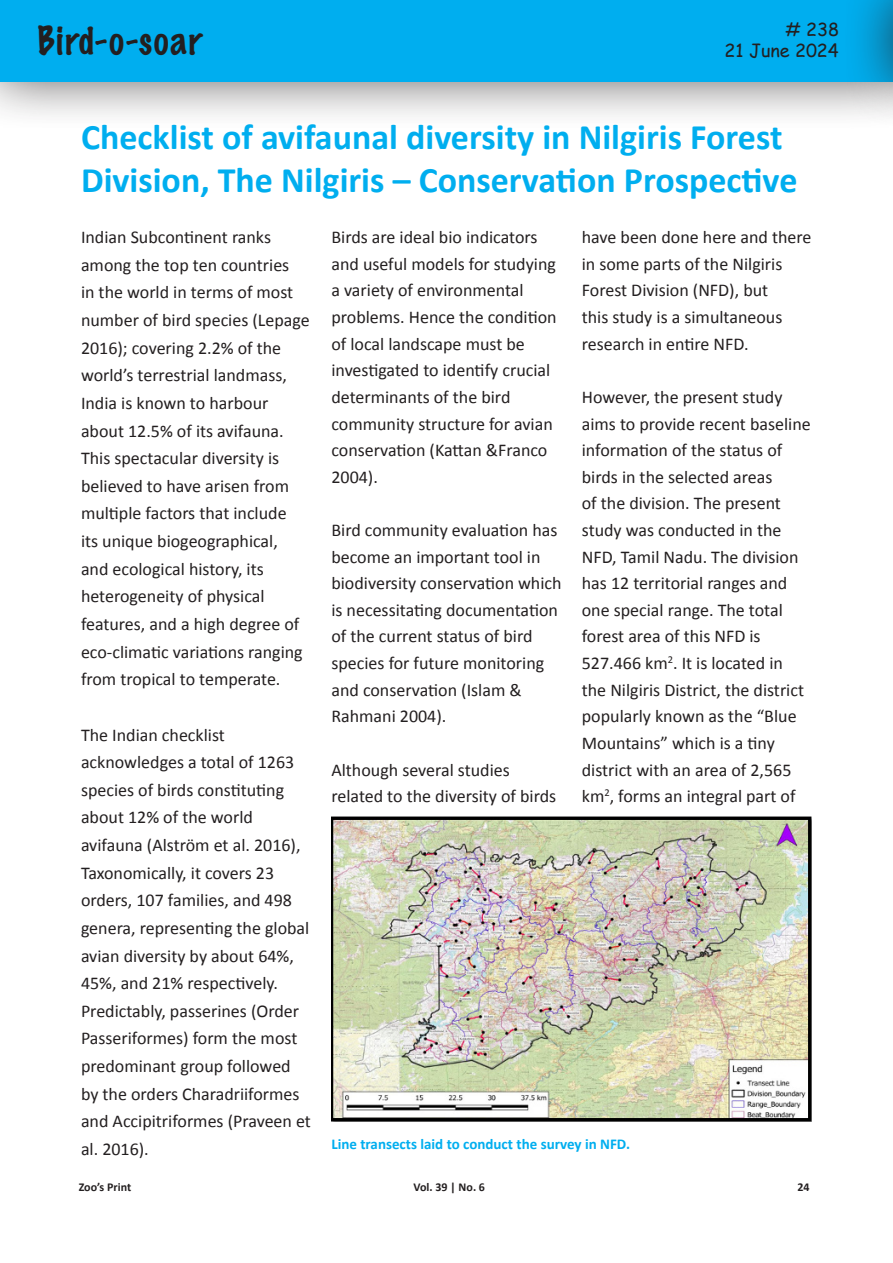
<style>
.page{position:relative;width:893px;height:1263px;background:#fff}
.page>*{position:absolute;margin:0;border:0;box-sizing:border-box;transform-origin:0 0}
.t1{font:700 36px/43.2px "Calibri";color:#00aeef}
.t2{font:100 36px "Marker Felt";letter-spacing:.045em;color:#231f20}
.t3{font:18px/26.5px "Calibri";color:#231f20}
.t4{font:18px "Comic Sans MS";color:#231f20}
.t5{font:700 15px "Calibri";color:#00aeef}
.t6{font:700 12px "Calibri";color:#231f20}
</style>
<div class="page">
<div style="left:0;top:0;width:893px;height:132px;background:#231f20;opacity:.75"></div>
<div style="left:0;top:0;width:893px;height:81px;background:#00aeef"></div>
<div style="left:842px;top:0;width:51px;height:132px;background:#231f20;opacity:.75"></div>
<hr style="left:892px;top:0;width:1px;height:81px;background:#00aeef">
<img style="left:331px;top:816px;width:481px;height:305px">
<h1 class="t2" style="left:38px;top:12px;width:166px">Bird-o-soar</h1>
<p class="t4" style="left:785px;top:16px;width:55px"># 238</p>
<p class="t4" style="left:725px;top:37px;width:116px">21 June 2024</p>
<p class="t1" style="left:81px;top:114px;width:718px">Checklist of avifaunal diversity in Nilgiris Forest<br>Division, The Nilgiris – Conservation Prospective</p>
<p class="t3" style="left:81px;top:223px;width:230px;line-height:27.6px">Indian Subcontinent ranks among the top ten countries<br>in the world in terms of most number of bird species (Lepage<br>2016); covering 2.2% of the world’s terrestrial landmass,<br>India is known to harbour about 12.5% of its avifauna.<br>This spectacular diversity is believed to have arisen from multiple factors that include<br>its unique biogeographical, and ecological history, its heterogeneity of physical features, and a high degree of eco-climatic variations ranging from tropical to temperate.</p>
<p class="t3" style="left:81px;top:720px;width:231px;line-height:27.6px">The Indian checklist acknowledges a total of 1263 species of birds constituting about 12% of the world avifauna (Alström et al. 2016),<br>Taxonomically, it covers 23 orders, 107 families, and 498 genera, representing the global avian diversity by about 64%,<br>45%, and 21% respectively.<br>Predictably, passerines (Order<br>Passeriformes) form the most predominant group followed by the orders Charadriiformes and Accipitriformes (Praveen et al. 2016).</p>
<p class="t3" style="left:331px;top:223px;width:227px">Birds are ideal bio indicators and useful models for studying a variety of environmental problems. Hence the condition of local landscape must be investigated to identify crucial determinants of the bird community structure for avian conservation (Kattan &amp;Franco<br>2004).</p>
<p class="t3" style="left:331px;top:516px;width:232px">Bird community evaluation has become an important tool in biodiversity conservation which is necessitating documentation of the current status of bird species for future monitoring and conservation (Islam &amp;<br>Rahmani 2004).</p>
<p class="t3" style="left:331px;top:756px;width:226px">Although several studies related to the diversity of birds</p>
<p class="t3" style="left:582px;top:223px;width:231px">have been done here and there in some parts of the Nilgiris<br>Forest Division (NFD), but<br>this study is a simultaneous research in entire NFD.</p>
<p class="t3" style="left:582px;top:383px;width:230px">However, the present study aims to provide recent baseline information of the status of birds in the selected areas<br>of the division. The present study was conducted in the<br>NFD, Tamil Nadu. The division has 12 territorial ranges and one special range. The total forest area of this NFD is<br>527.466 km<sup>2</sup>. It is located in the Nilgiris District, the district popularly known as the “Blue<br>Mountains” which is a tiny district with an area of 2,565 km<sup>2</sup>, forms an integral part of</p>
<p class="t5" style="left:331px;top:1133px;width:300px">Line transects laid to conduct the survey in NFD.</p>
<p class="t6" style="left:79px;top:1178px;width:54px">Zoo’s Print</p>
<p class="t6" style="left:413px;top:1178px;width:73px">Vol. 39 | No. 6</p>
<p class="t6" style="left:797px;top:1178px;width:14px">24</p>
</div>
